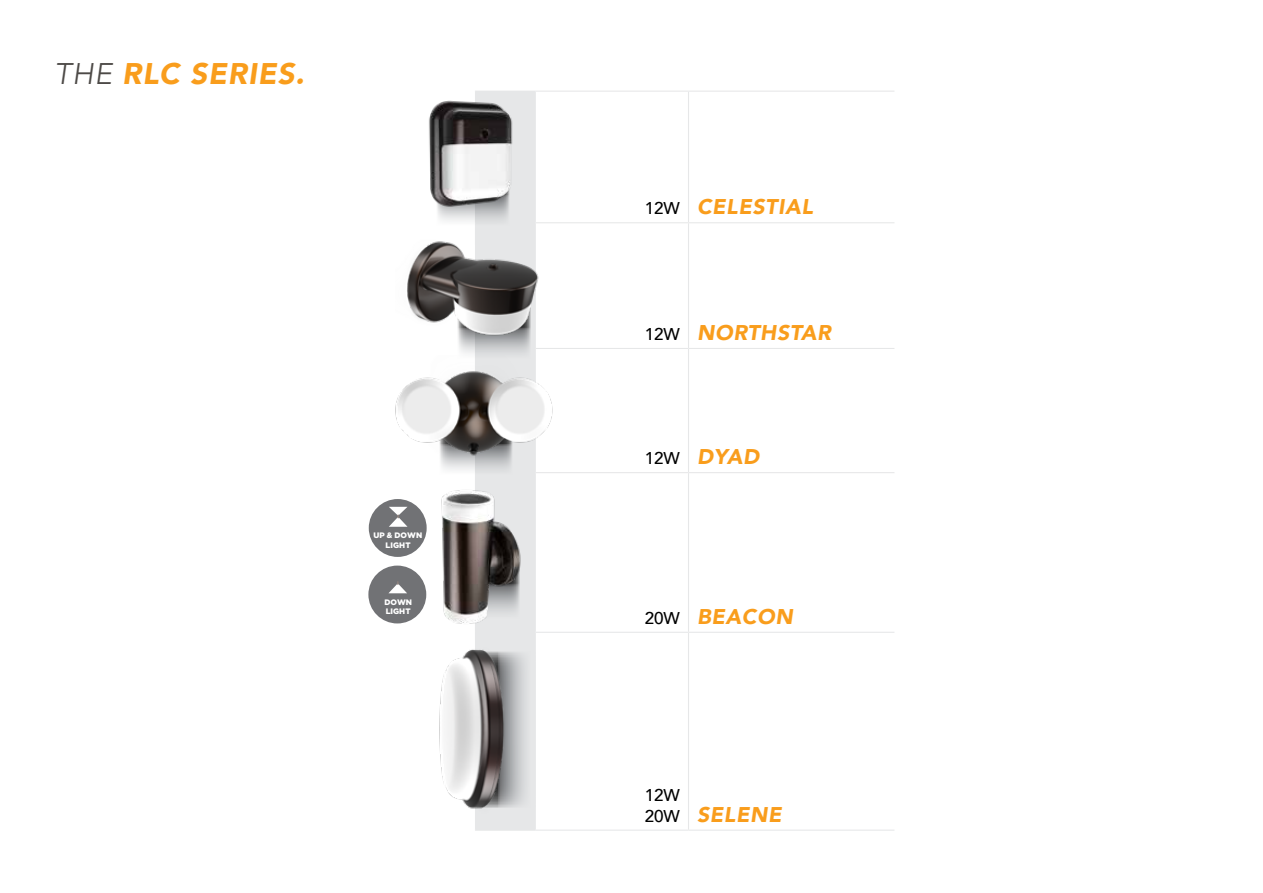
<style>
.page{position:relative;width:1263px;height:893px;background:#fff}
.page>*{position:absolute;margin:0;border:0;box-sizing:border-box;transform-origin:0 0}
.t1{font:italic 900 29.85px "Avenir";letter-spacing:.03em;color:#f99d1c}
.t2{font:italic 900 21.3px "Avenir";letter-spacing:.03em;color:#f99d1c}
.t3{font:500 17.1px "Avenir";color:#000}
.t4{font:900 7.95px/9.4px "Gotham";color:#fff}
.s1{font-weight:300;color:#4d4a47}
.s2{font-weight:500;font-style:normal;font-size:17.1px;color:#000}
</style>
<div class="page">
<div style="left:476px;top:92px;width:59px;height:738px;background:#e6e7e8"></div>
<hr style="left:475px;top:633px;width:1px;height:197px;background:#e6e7e8">
<hr style="left:475px;top:91px;width:60px;height:1px;background:#e6e7e8">
<hr style="left:475px;top:222px;width:60px;height:1px;background:#e6e7e8">
<hr style="left:475px;top:348px;width:60px;height:1px;background:#e6e7e8">
<hr style="left:475px;top:472px;width:60px;height:1px;background:#e6e7e8">
<hr style="left:475px;top:632px;width:60px;height:1px;background:#e6e7e8">
<hr style="left:475px;top:830px;width:60px;height:1px;background:#e6e7e8">
<hr style="left:535px;top:92px;width:1px;height:130px;background:#e6e7e8">
<hr style="left:535px;top:223px;width:1px;height:125px;background:#e6e7e8">
<hr style="left:535px;top:349px;width:1px;height:123px;background:#e6e7e8">
<hr style="left:535px;top:473px;width:1px;height:159px;background:#e6e7e8">
<hr style="left:535px;top:633px;width:1px;height:197px;background:#e6e7e8">
<hr style="left:535px;top:91px;width:153px;height:1px;background:#e6e7e8">
<hr style="left:535px;top:222px;width:153px;height:1px;background:#e6e7e8">
<hr style="left:535px;top:348px;width:153px;height:1px;background:#e6e7e8">
<hr style="left:535px;top:472px;width:153px;height:1px;background:#e6e7e8">
<hr style="left:535px;top:632px;width:153px;height:1px;background:#e6e7e8">
<hr style="left:535px;top:830px;width:153px;height:1px;background:#e6e7e8">
<hr style="left:688px;top:92px;width:1px;height:130px;background:#e6e7e8">
<hr style="left:688px;top:223px;width:1px;height:125px;background:#e6e7e8">
<hr style="left:688px;top:349px;width:1px;height:123px;background:#e6e7e8">
<hr style="left:688px;top:473px;width:1px;height:159px;background:#e6e7e8">
<hr style="left:688px;top:633px;width:1px;height:197px;background:#e6e7e8">
<hr style="left:688px;top:91px;width:206px;height:1px;background:#e6e7e8">
<hr style="left:688px;top:222px;width:206px;height:1px;background:#e6e7e8">
<hr style="left:688px;top:348px;width:206px;height:1px;background:#e6e7e8">
<hr style="left:688px;top:472px;width:206px;height:1px;background:#e6e7e8">
<hr style="left:688px;top:632px;width:206px;height:1px;background:#e6e7e8">
<hr style="left:688px;top:830px;width:206px;height:1px;background:#e6e7e8">
<svg style="left:437px;top:209px;width:72px;height:13px"></svg>
<svg style="left:459px;top:342px;width:72px;height:13px"></svg>
<svg style="left:441px;top:463px;width:71px;height:19px"></svg>
<div style="left:447px;top:562px;width:73px;height:77px;background:linear-gradient(to right,#fff,#dddfe0)"></div>
<svg style="left:513px;top:650px;width:22px;height:157px"></svg>
<img style="left:429px;top:92px;width:90px;height:117px">
<img style="left:407px;top:223px;width:132px;height:119px">
<img style="left:395px;top:355px;width:158px;height:108px">
<img style="left:441px;top:482px;width:84px;height:150px">
<img style="left:439px;top:640px;width:74px;height:174px">
<div style="left:368px;top:566px;width:58px;height:57px;background:#717275;border-radius:50%"></div>
<svg style="left:389px;top:581px;width:18px;height:12px"></svg>
<div style="left:369px;top:499px;width:58px;height:58px;background:#717275;border-radius:50%"></div>
<svg style="left:389px;top:507px;width:18px;height:20px"></svg>
<h1 class="t1" style="left:54px;top:49px;width:252px"><span class="s1">THE</span> RLC SERIES.</h1>
<p class="t4" style="left:373px;top:531px;width:54px;text-align:center">UP &amp; DOWNN<br>LIGHT</p>
<p class="t4" style="left:384px;top:597px;width:29px">DOWN<br>LIGHT</p>
<p class="t2" style="left:645px;top:189px;width:170px"><span class="s2">12W</span> CELESTIAL</p>
<p class="t2" style="left:645px;top:315px;width:188px"><span class="s2">12W</span> NORTHSTAR</p>
<p class="t2" style="left:645px;top:439px;width:116px"><span class="s2">12W</span> DYAD</p>
<p class="t2" style="left:645px;top:599px;width:150px"><span class="s2">20W</span> BEACON</p>
<p class="t3" style="left:645px;top:780px;width:37px">12W</p>
<p class="t2" style="left:645px;top:797px;width:138px"><span class="s2">20W</span> SELENE</p>
</div>
